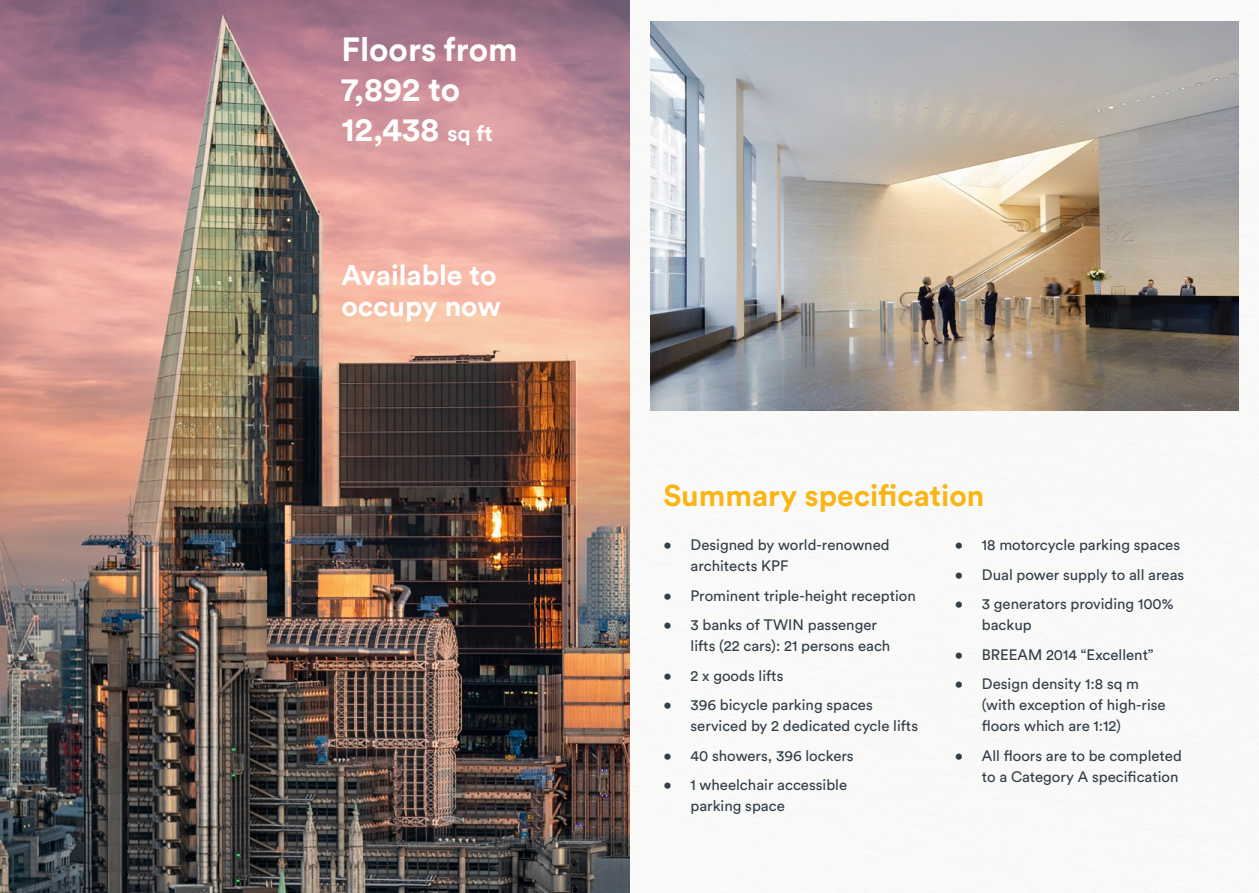
<style>
.page{position:relative;width:1259px;height:893px;background:#fff}
.page>*{position:absolute;margin:0;border:0;box-sizing:border-box;transform-origin:0 0}
.t1{font:700 33.3px/39.9px "Circular Std";color:#fff}
.t2{font:700 30px "Circular Std";color:#fab513}
.t3{font:700 28.35px/30.2px "Circular Std";color:#fff}
.t4{font:15px/21px "Circular Std";color:#323e48}
.s1{font-size:21.9px}
</style>
<div class="page">
<img style="left:0;top:0;width:629px;height:893px">
<img style="left:650px;top:21px;width:588px;height:389px">
<h1 class="t1" style="left:341px;top:29px;width:178px">Floors from<br>7,892 to<br>12,438 <span class="s1">sq ft</span></h1>
<h3 class="t3" style="left:341px;top:260px;width:161px">Available to occupy now</h3>
<h2 class="t2" style="left:663px;top:476px;width:322px">Summary specification</h2>
<p class="t4" style="left:690px;top:534px;width:201px;text-indent:-27px">• Designed by world-renowned architects KPF</p>
<p class="t4" style="left:663px;top:585px;width:254px">• Prominent triple-height reception</p>
<p class="t4" style="left:690px;top:614px;width:201px;text-indent:-27px">• 3 banks of TWIN passenger lifts (22 cars): 21 persons each</p>
<p class="t4" style="left:663px;top:665px;width:121px">• 2 x goods lifts</p>
<p class="t4" style="left:690px;top:694px;width:229px;text-indent:-27px">• 396 bicycle parking spaces serviced by 2 dedicated cycle lifts</p>
<p class="t4" style="left:663px;top:745px;width:192px">• 40 showers, 396 lockers</p>
<p class="t4" style="left:690px;top:774px;width:158px;text-indent:-27px">• 1 wheelchair accessible parking space</p>
<p class="t4" style="left:955px;top:534px;width:227px">• 18 motorcycle parking spaces</p>
<p class="t4" style="left:955px;top:564px;width:231px">• Dual power supply to all areas</p>
<p class="t4" style="left:982px;top:593px;width:193px;text-indent:-27px">• 3 generators providing 100% backup</p>
<p class="t4" style="left:955px;top:644px;width:200px">• BREEAM 2014 “Excellent”</p>
<p class="t4" style="left:982px;top:673px;width:185px;text-indent:-27px">• Design density 1:8 sq m (with exception of high-rise floors which are 1:12)</p>
<p class="t4" style="left:955px;top:745px;width:228px;text-align:right">• All floors are to be completed to a Category A specification</p>
</div>
